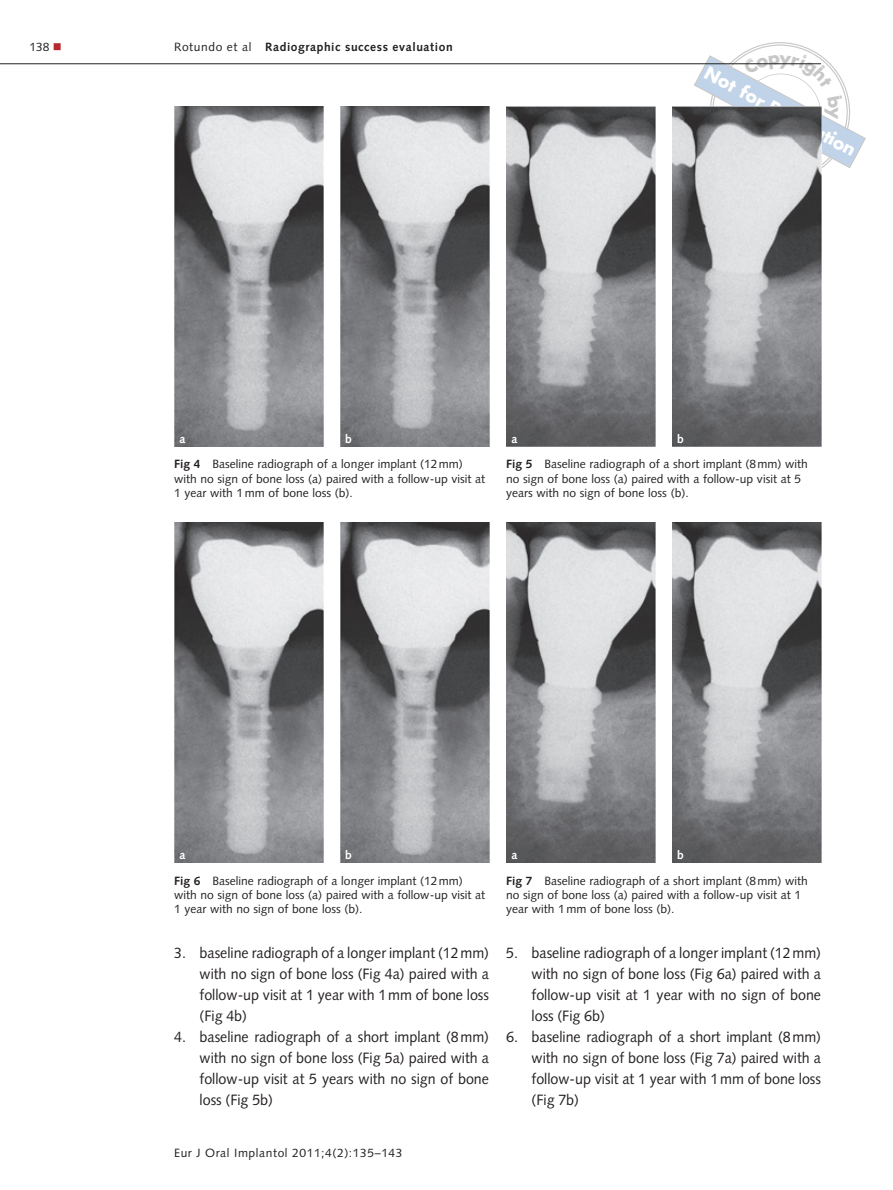
<style>
.page{position:relative;width:893px;height:1190px;background:#fff}
.page>*{position:absolute;margin:0;border:0;box-sizing:border-box;transform-origin:0 0}
.t1{font:700 19.8px "Futura T";color:#fff}
.t2{font:15px/21px "Syntax LT Std";color:#231f20;text-align:justify;scale:.95 1}
.t3{font:12px/14.4px "Syntax LT Std";color:#231f20}
.t4{font:700 12px "Syntax LT Std";letter-spacing:.05em;color:#231f20}
.t5{font:12px "Syntax LT Std";letter-spacing:.05em;color:#231f20}
.t6{font:700 12px "Syntax LT Std";color:#fff}
.s1{font-weight:400}
.s2{font-weight:700}
</style>
<div class="page">
<hr style="left:0;top:63px;width:820px;height:1px;background:#231f20">
<img style="left:174px;top:106px;width:149px;height:340px">
<img style="left:340px;top:106px;width:149px;height:340px">
<img style="left:506px;top:106px;width:148px;height:340px">
<img style="left:672px;top:106px;width:148px;height:340px">
<img style="left:174px;top:523px;width:149px;height:340px">
<img style="left:340px;top:523px;width:149px;height:340px">
<img style="left:506px;top:523px;width:148px;height:340px">
<img style="left:672px;top:523px;width:148px;height:340px">
<svg style="left:693px;top:42px;width:172px;height:141px"></svg>
<p class="t3" style="left:29px;top:40px;width:22px">138</p>
<p class="t4" style="left:174px;top:40px;width:280px"><span class="s1">Rotundo et al</span> Radiographic success evaluation</p>
<h1 class="t1" style="left:710px;top:61px;width:171px;rotate:28deg">Not for Publication</h1>
<p class="t6" style="left:179px;top:431px;width:7px">a</p>
<p class="t6" style="left:345px;top:431px;width:8px">b</p>
<p class="t6" style="left:511px;top:431px;width:7px">a</p>
<p class="t6" style="left:677px;top:431px;width:8px">b</p>
<p class="t3" style="left:174px;top:457px;width:312px"><span class="s2">Fig 4</span> Baseline radiograph of a longer implant (12 mm) with no sign of bone loss (a) paired with a follow-up visit at<br>1 year with 1 mm of bone loss (b).</p>
<p class="t3" style="left:506px;top:457px;width:303px"><span class="s2">Fig 5</span> Baseline radiograph of a short implant (8 mm) with no sign of bone loss (a) paired with a follow-up visit at 5 years with no sign of bone loss (b).</p>
<p class="t6" style="left:179px;top:848px;width:7px">a</p>
<p class="t6" style="left:345px;top:848px;width:8px">b</p>
<p class="t6" style="left:511px;top:848px;width:7px">a</p>
<p class="t6" style="left:677px;top:848px;width:8px">b</p>
<p class="t3" style="left:174px;top:873px;width:312px"><span class="s2">Fig 6</span> Baseline radiograph of a longer implant (12 mm) with no sign of bone loss (a) paired with a follow-up visit at<br>1 year with no sign of bone loss (b).</p>
<p class="t3" style="left:506px;top:873px;width:303px"><span class="s2">Fig 7</span> Baseline radiograph of a short implant (8 mm) with no sign of bone loss (a) paired with a follow-up visit at 1 year with 1 mm of bone loss (b).</p>
<p class="t2" style="left:199px;top:942px;width:306px;text-indent:-26px">3. baseline radiograph of a longer implant (12 mm) with no sign of bone loss (Fig 4a) paired with a follow-up visit at 1 year with 1 mm of bone loss (Fig 4b)</p>
<p class="t2" style="left:199px;top:1026px;width:306px;text-indent:-26px">4. baseline radiograph of a short implant (8 mm) with no sign of bone loss (Fig 5a) paired with a follow-up visit at 5 years with no sign of bone loss (Fig 5b)</p>
<p class="t5" style="left:174px;top:1145px;width:230px">Eur J Oral Implantol 2011;4(2):135–143</p>
<p class="t2" style="left:531px;top:942px;width:306px;text-indent:-26px">5. baseline radiograph of a longer implant (12 mm) with no sign of bone loss (Fig 6a) paired with a follow-up visit at 1 year with no sign of bone loss (Fig 6b)</p>
<p class="t2" style="left:531px;top:1026px;width:306px;text-indent:-26px">6. baseline radiograph of a short implant (8 mm) with no sign of bone loss (Fig 7a) paired with a follow-up visit at 1 year with 1 mm of bone loss (Fig 7b)</p>
</div>
